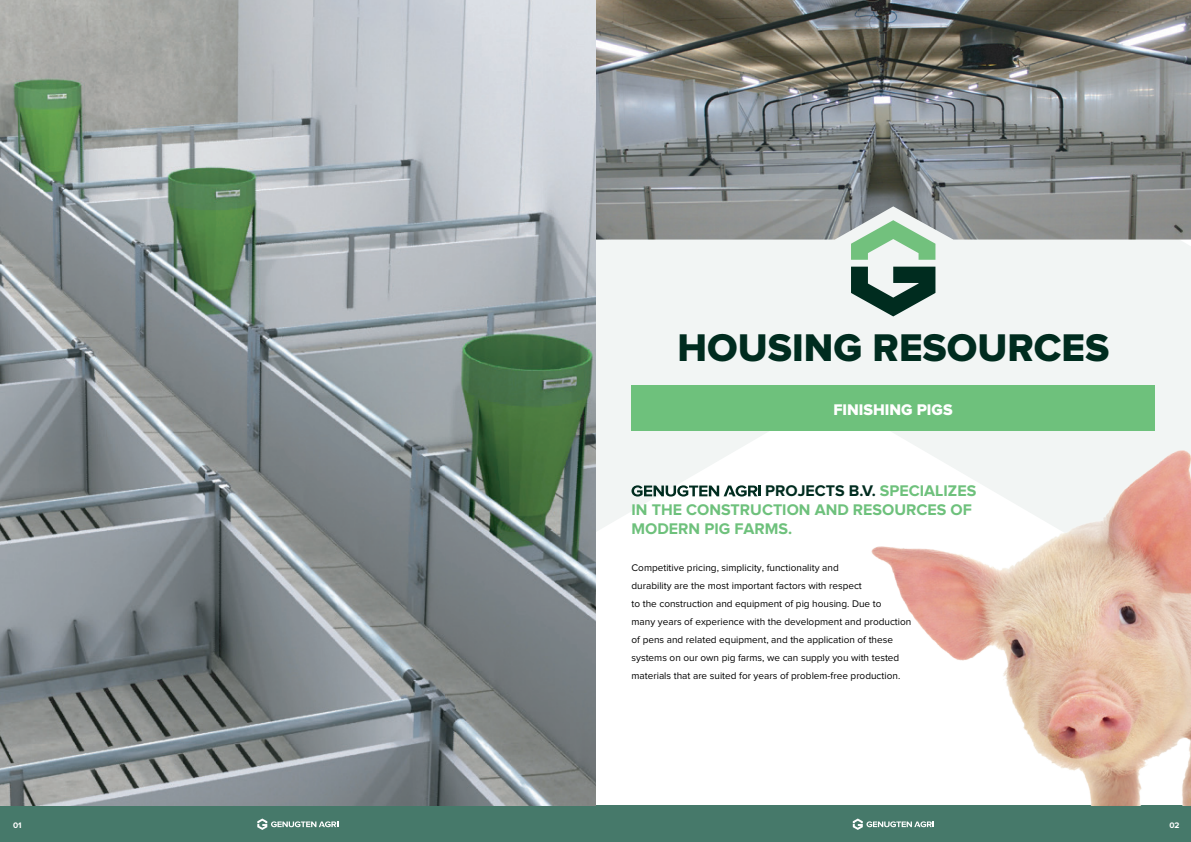
<style>
.page{position:relative;width:1191px;height:842px;background:#fff}
.page>*{position:absolute;margin:0;border:0;box-sizing:border-box;transform-origin:0 0}
.t1{font:40px "Proxima Nova Extrabld";color:#002c1f}
.t2{font:700 16px/19px "Proxima Nova";color:#6ec17c}
.t3{font:16px "Proxima Nova Extrabld";color:#fff}
.t4{font:10px/18px "Proxima Nova";color:#000}
.t5{font:700 8.3px "Proxima Nova";color:#fff}
.s1{color:#002c1f}
</style>
<div class="page">
<div style="left:0;top:805px;width:1191px;height:37px;background:#46796a"></div>
<svg style="left:852px;top:818px;width:81px;height:12px"></svg>
<svg style="left:257px;top:818px;width:81px;height:12px"></svg>
<svg style="left:595px;top:240px;width:596px;height:480px;fill:#f2f5f4"></svg>
<img style="left:865px;top:435px;width:326px;height:370px">
<img style="left:595px;top:0;width:596px;height:240px">
<svg style="left:851px;top:267px;width:84px;height:49px"></svg>
<svg style="left:851px;top:220px;width:84px;height:40px"></svg>
<div style="left:631px;top:386px;width:524px;height:45px;background:#6ec17c"></div>
<svg style="left:631px;top:485px;width:130px;height:11px"></svg>
<img style="left:0;top:0;width:595px;height:806px">
<h1 class="t1" style="left:677px;top:329px;width:433px">HOUSING RESOURCES</h1>
<h2 class="t3" style="left:833px;top:402px;width:121px">FINISHING PIGS</h2>
<h2 class="t2" style="left:631px;top:482px;width:346px;text-indent:134px"><span class="s1">PROJECTS B.V.</span> SPECIALIZES<br>IN THE CONSTRUCTION AND RESOURCES OF<br>MODERN PIG FARMS.</h2>
<p class="t4" style="left:631px;top:559px;width:281px">Competitive pricing, simplicity, functionality and<br>durability are the most important factors with respect<br>to the construction and equipment of pig housing. Due to<br>many years of experience with the development and production of pens and related equipment, and the application of these systems on our own pig farms, we can supply you with tested materials that are suited for years of problem-free production.</p>
<p class="t5" style="left:13px;top:821px;width:10px">01</p>
<p class="t5" style="left:1169px;top:821px;width:12px">02</p>
</div>
